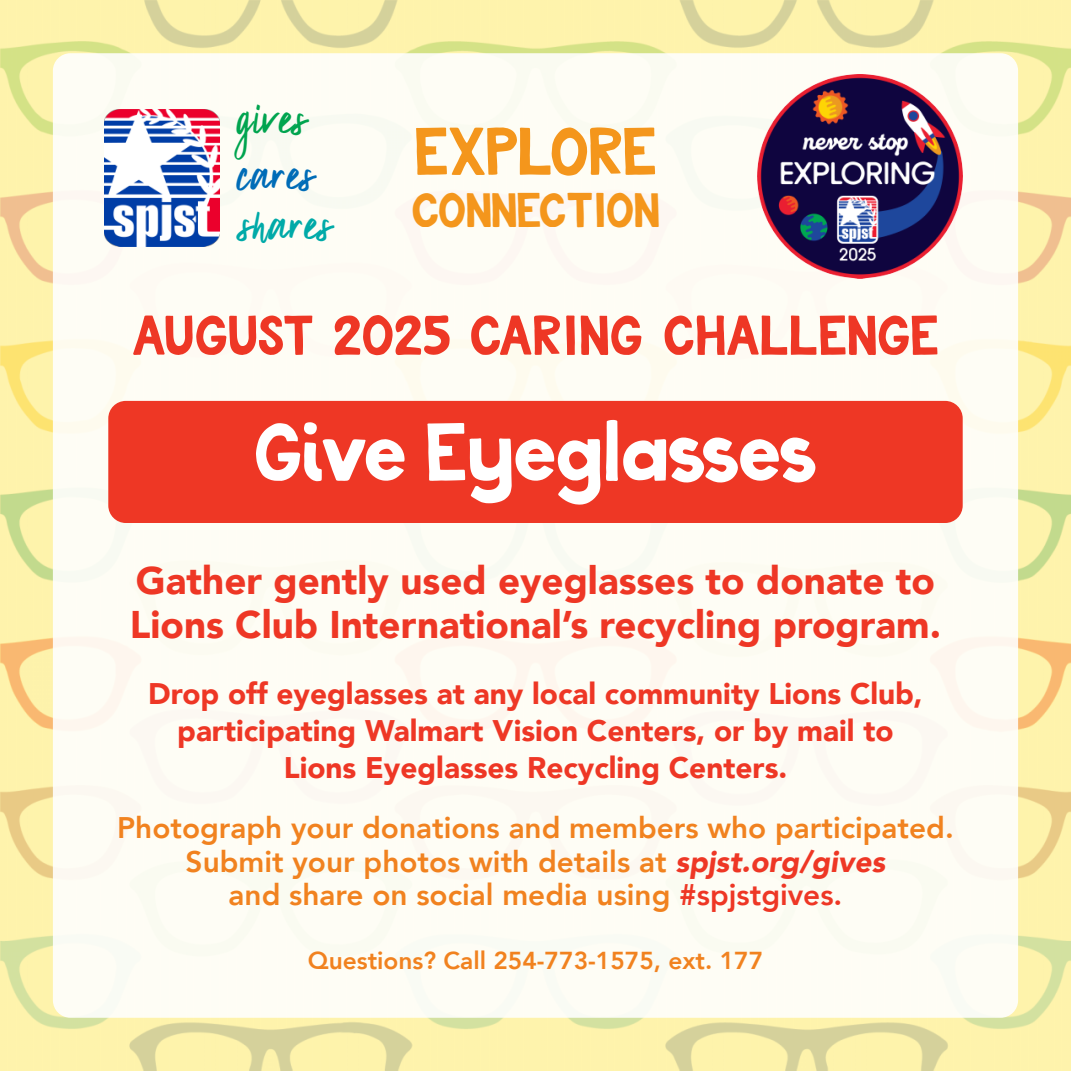
<style>
.page{position:relative;width:1071px;height:1071px;background:#fff}
.page>*{position:absolute;margin:0;border:0;box-sizing:border-box;transform-origin:0 0}
.t1{font:77px "Bluberry";letter-spacing:-.015em;color:#fff}
.t2{font:63px "Bluberry";color:#f4961c}
.t3{font:52.5px "Bluberry";letter-spacing:.015em;color:#ee3725}
.t4{font:49px "Black Gate Script";letter-spacing:.05em;color:#00aaa8}
.t5{font:49px "Black Gate Script";letter-spacing:.05em;color:#00a44f}
.t6{font:49px "Black Gate Script";letter-spacing:.05em;color:#006cb7}
.t7{font:45.5px "Bluberry";color:#f4961c}
.t8{font:900 38.5px/44.1px "Avenir";color:#ee3725}
.t9{font:800 29.75px "Avenir";color:#f1821f}
.t10{font:900 29.75px "Avenir";color:#ee3725}
.t11{font:800 24.5px "Avenir";color:#f1821f}
.s1{font-weight:900;font-style:italic;color:#ee3725}
.s2{color:#ee3725}
</style>
<div class="page">
<div style="left:0;top:0;width:1071px;height:1071px;background:#fff08e;opacity:.73"></div>
<div style="left:53px;top:53px;width:965px;height:965px;background:#fefdf5;border-radius:17px"></div>
<div style="left:108px;top:401px;width:855px;height:122px;background:#ee3725;border-radius:18px"></div>
<img style="left:105px;top:110px;width:115px;height:136px">
<img style="left:757px;top:74px;width:205px;height:205px">
<p class="t5" style="left:236px;top:95px;width:69px">gives</p>
<p class="t6" style="left:236px;top:151px;width:77px">cares</p>
<p class="t4" style="left:236px;top:201px;width:95px">shares</p>
<p class="t2" style="left:415px;top:128px;width:243px">EXPLORE</p>
<p class="t7" style="left:412px;top:193px;width:249px">CONNECTION</p>
<p class="t3" style="left:132px;top:316px;width:808px">AUGUST 2025 CARING CHALLENGE</p>
<p class="t1" style="left:254px;top:423px;width:564px">Give Eyeglasses</p>
<p class="t8" style="left:130px;top:560px;width:813px">Gather gently used eyeglasses to donate to<br>Lions Club International’s recycling program.</p>
<p class="t10" style="left:148px;top:674px;width:776px">Drop off eyeglasses at any local community Lions Club,</p>
<p class="t10" style="left:177px;top:711px;width:718px">participating Walmart Vision Centers, or by mail to</p>
<p class="t10" style="left:284px;top:748px;width:505px">Lions Eyeglasses Recycling Centers.</p>
<p class="t9" style="left:117px;top:809px;width:838px">Photograph your donations and members who participated.</p>
<p class="t9" style="left:186px;top:842px;width:701px">Submit your photos with details at <span class="s1">spjst.org/gives</span></p>
<p class="t9" style="left:229px;top:876px;width:615px">and share on social media using <span class="s2">#spjstgives.</span></p>
<p class="t11" style="left:308px;top:945px;width:457px">Questions? Call 254-773-1575, ext. 177</p>
</div>
